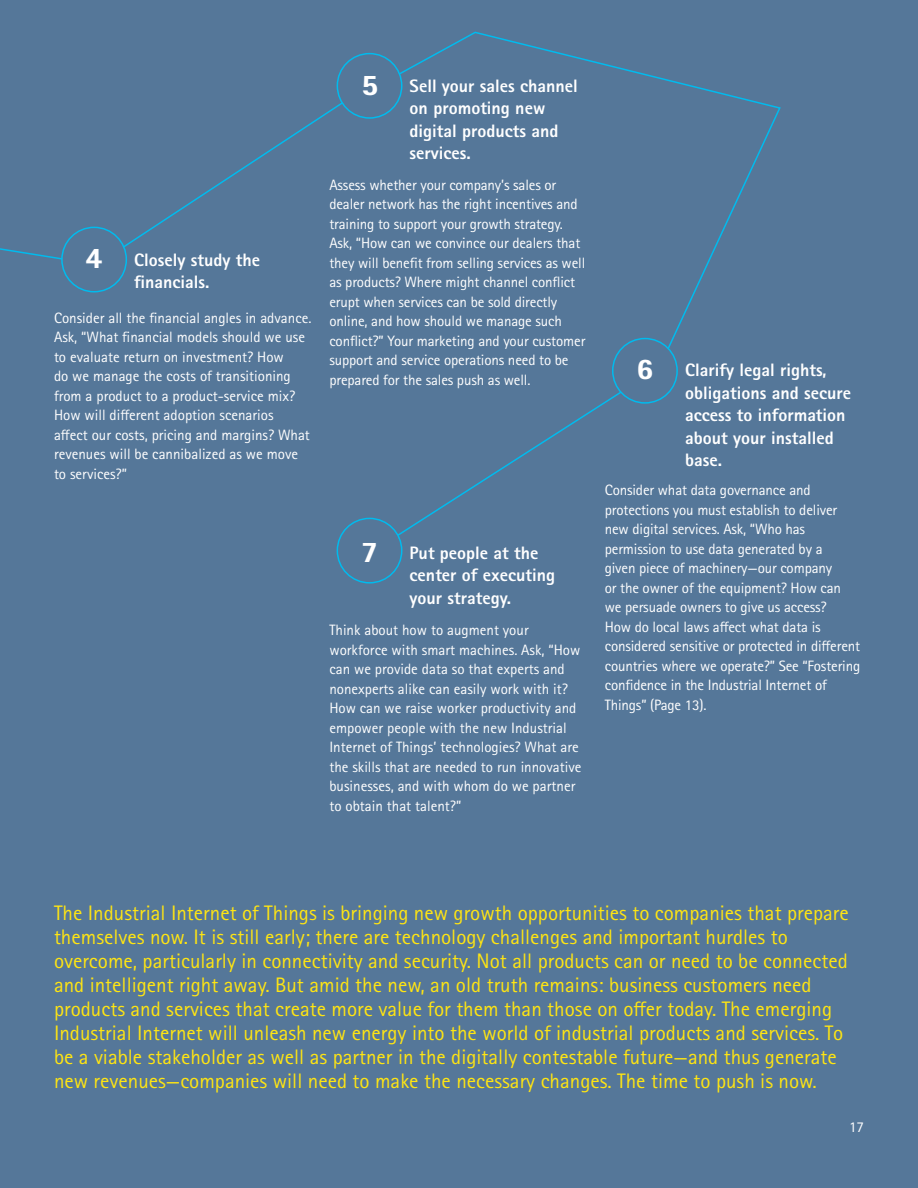
<style>
.page{position:relative;width:918px;height:1188px;background:#579}
.page>*{position:absolute;margin:0;border:0;box-sizing:border-box;transform-origin:0 0}
.t1{font:900 30px "Rotis Sans Seriffor ACN";color:#fff}
.t2{font:21px/24px "Rotis Sans Seriffor ACN";color:#ffe512}
.t3{font:800 18px/22.5px "Rotis Sans Seriffor ACN";color:#fff}
.t4{font:15px/19.5px "Rotis Sans Seriffor ACN";letter-spacing:-.01em;color:#fff}
</style>
<div class="page">
<svg style="left:0;top:231px;width:77px;height:57px"></svg>
<svg style="left:113px;top:96px;width:240px;height:158px"></svg>
<svg style="left:388px;top:31px;width:393px;height:325px"></svg>
<svg style="left:388px;top:385px;width:243px;height:157px"></svg>
<div style="left:62px;top:227px;width:64px;height:65px;background:#579;border-radius:50%"></div>
<div style="left:61px;top:227px;width:66px;height:65px;border:2px solid #0be;border-radius:50%"></div>
<div style="left:337px;top:54px;width:65px;height:64px;background:#579;border-radius:50%"></div>
<div style="left:337px;top:53px;width:65px;height:66px;border:2px solid #0be;border-radius:50%"></div>
<div style="left:613px;top:339px;width:64px;height:64px;background:#579;border-radius:50%"></div>
<div style="left:612px;top:338px;width:66px;height:66px;border:2px solid #0be;border-radius:50%"></div>
<div style="left:337px;top:518px;width:65px;height:65px;background:#579;border-radius:50%"></div>
<div style="left:337px;top:518px;width:65px;height:66px;border:2px solid #0be;border-radius:50%"></div>
<h1 class="t1" style="left:86px;top:239px;width:19px">4</h1>
<p class="t3" style="left:134px;top:248px;width:127px">Closely study the financials.</p>
<p class="t4" style="left:54px;top:308px;width:259px">Consider all the financial angles in advance.<br>Ask, “What financial models should we use to evaluate return on investment? How<br>do we manage the costs of transitioning from a product to a product-service mix?<br>How will different adoption scenarios<br>affect our costs, pricing and margins? What revenues will be cannibalized as we move to services?”</p>
<h1 class="t1" style="left:361px;top:65px;width:19px">5</h1>
<p class="t3" style="left:410px;top:74px;width:170px">Sell your sales channel on promoting new digital products and services.</p>
<p class="t4" style="left:329px;top:175px;width:258px">Assess whether your company’s sales or dealer network has the right incentives and training to support your growth strategy.<br>Ask, “How can we convince our dealers that they will benefit from selling services as well as products? Where might channel conflict erupt when services can be sold directly online, and how should we manage such conflict?” Your marketing and your customer support and service operations need to be prepared for the sales push as well.</p>
<h1 class="t1" style="left:361px;top:532px;width:19px">7</h1>
<p class="t3" style="left:410px;top:541px;width:147px">Put people at the center of executing your strategy.</p>
<p class="t4" style="left:329px;top:621px;width:254px">Think about how to augment your workforce with smart machines. Ask, “How can we provide data so that experts and nonexperts alike can easily work with it?<br>How can we raise worker productivity and empower people with the new Industrial Internet of Things’ technologies? What are the skills that are needed to run innovative businesses, and with whom do we partner to obtain that talent?”</p>
<h1 class="t1" style="left:636px;top:350px;width:19px">6</h1>
<p class="t3" style="left:685px;top:359px;width:167px">Clarify legal rights, obligations and secure access to information about your installed base.</p>
<p class="t4" style="left:605px;top:480px;width:257px">Consider what data governance and protections you must establish to deliver new digital services. Ask, “Who has permission to use data generated by a<br>given piece of machinery—our company<br>or the owner of the equipment? How can we persuade owners to give us access?<br>How do local laws affect what data is considered sensitive or protected in different countries where we operate?” See “Fostering confidence in the Industrial Internet of Things” (Page 13).</p>
<p class="t2" style="left:54px;top:901px;width:796px">The Industrial Internet of Things is bringing new growth opportunities to companies that prepare themselves now. It is still early; there are technology challenges and important hurdles to overcome, particularly in connectivity and security. Not all products can or need to be connected and intelligent right away. But amid the new, an old truth remains: business customers need products and services that create more value for them than those on offer today. The emerging Industrial Internet will unleash new energy into the world of industrial products and services. To be a viable stakeholder as well as partner in the digitally contestable future—and thus generate new revenues—companies will need to make the necessary changes. The time to push is now.</p>
<p class="t4" style="left:849px;top:1117px;width:16px">17</p>
</div>
